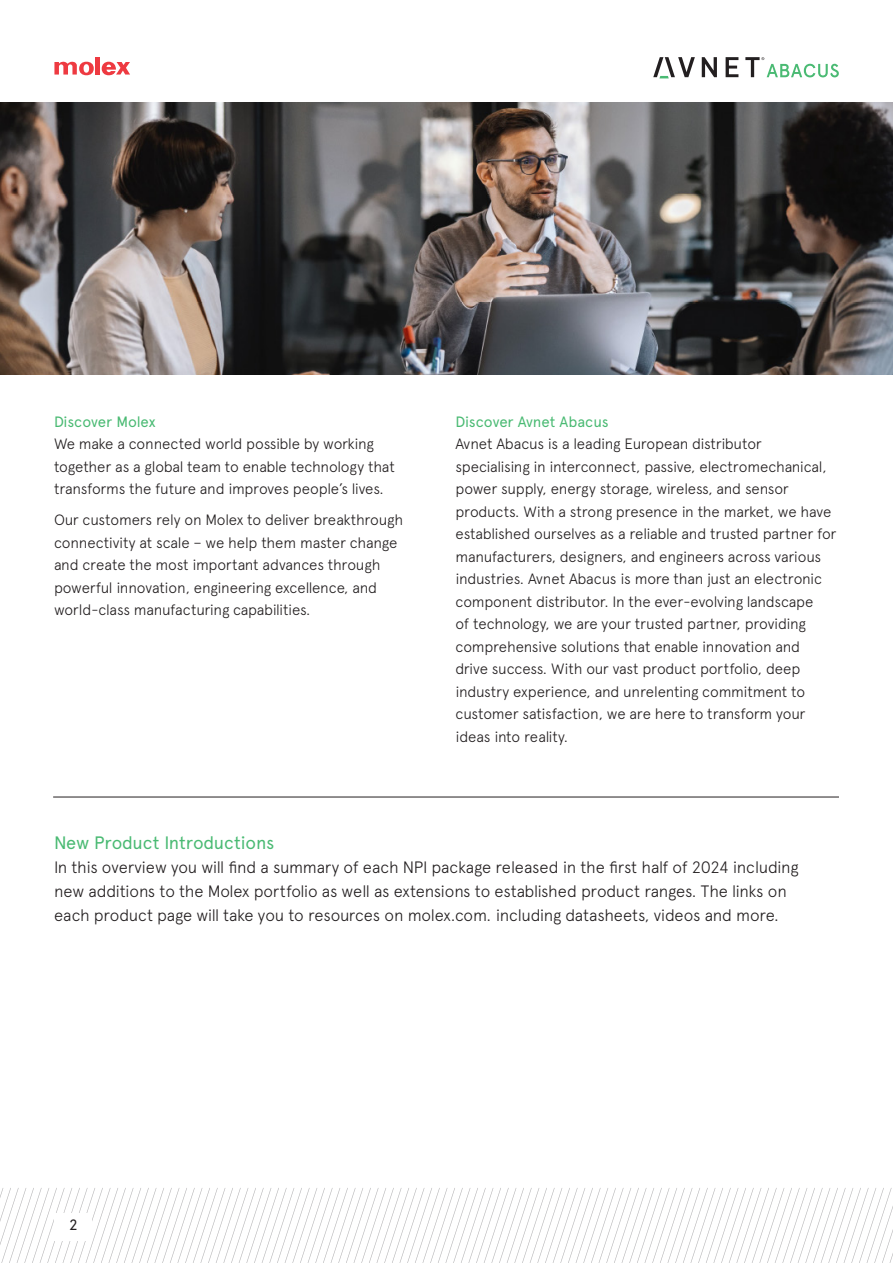
<style>
.page{position:relative;width:893px;height:1263px;background:#fff}
.page>*{position:absolute;margin:0;border:0;box-sizing:border-box;transform-origin:0 0}
.Body_Main_Text{font:18px "Apercu Avnet";letter-spacing:-.01em;color:#4aba73}
.Body_Main_Text-2{font:300 16.5px/24px "Apercu Avnet";letter-spacing:-.015em;color:#231f20}
.Body_Main_Text-3{font:300 15px/22.5px "Apercu Avnet";letter-spacing:-.015em;color:#231f20}
.t1{font:15px "Apercu Avnet";color:#231f20}
.s1{font-weight:400;color:#4aba73}
</style>
<div class="page">
<div style="left:95px;top:57px;width:5px;height:18px;background:#ee3a41"></div>
<svg style="left:54px;top:61px;width:40px;height:14px"></svg>
<svg style="left:102px;top:62px;width:28px;height:13px"></svg>
<svg style="left:726px;top:57px;width:12px;height:20px"></svg>
<svg style="left:653px;top:57px;width:42px;height:21px"></svg>
<svg style="left:702px;top:57px;width:15px;height:20px"></svg>
<svg style="left:745px;top:57px;width:94px;height:20px"></svg>
<svg style="left:0;top:1188px;width:893px;height:75px"></svg>
<div style="left:54px;top:1213px;width:38px;height:27px;background:#fff"></div>
<img style="left:0;top:102px;width:893px;height:272px">
<hr style="left:53px;top:797px;width:786px;height:1px;background:#231f20">
<p class="Body_Main_Text-3" style="left:54px;top:409px;width:342px"><span class="s1">Discover Molex<br></span>We make a connected world possible by working together as a global team to enable technology that transforms the future and improves people’s lives.</p>
<p class="Body_Main_Text-3" style="left:54px;top:508px;width:351px">Our customers rely on Molex to deliver breakthrough connectivity at scale – we help them master change and create the most important advances through powerful innovation, engineering excellence, and world-class manufacturing capabilities.</p>
<p class="Body_Main_Text-3" style="left:455px;top:409px;width:382px"><span class="s1">Discover Avnet Abacus<br></span>Avnet Abacus is a leading European distributor specialising in interconnect, passive, electromechanical, power supply, energy storage, wireless, and sensor products. With a strong presence in the market, we have established ourselves as a reliable and trusted partner for manufacturers, designers, and engineers across various industries. Avnet Abacus is more than just an electronic component distributor. In the ever-evolving landscape<br>of technology, we are your trusted partner, providing comprehensive solutions that enable innovation and drive success. With our vast product portfolio, deep industry experience, and unrelenting commitment to customer satisfaction, we are here to transform your ideas into reality.</p>
<p class="Body_Main_Text" style="left:54px;top:829px;width:222px">New Product Introductions</p>
<p class="Body_Main_Text-2" style="left:54px;top:854px;width:746px">In this overview you will find a summary of each NPI package released in the first half of 2024 including new additions to the Molex portfolio as well as extensions to established product ranges. The links on each product page will take you to resources on molex.com. including datasheets, videos and more.</p>
<p class="t1" style="left:69px;top:1213px;width:10px">2</p>
</div>
